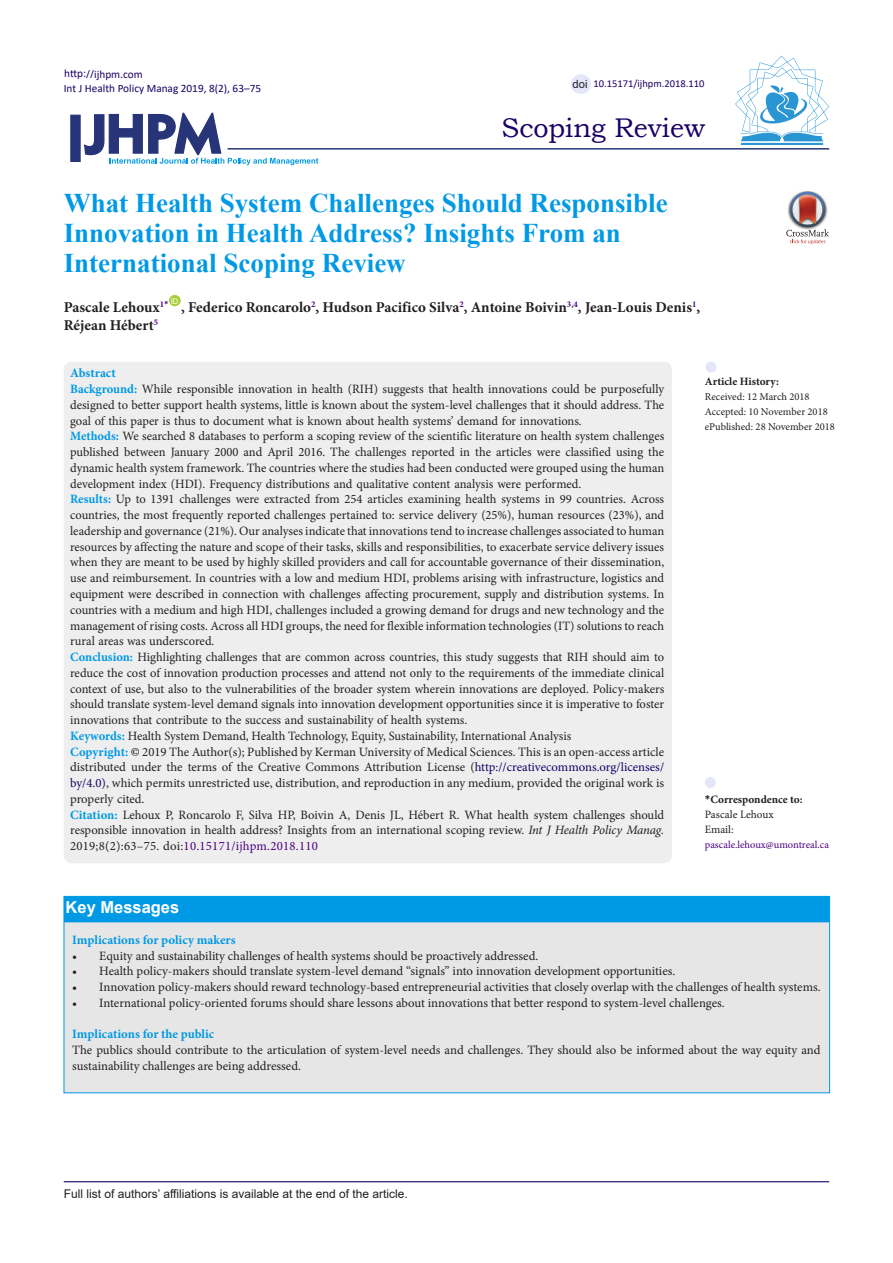
<style>
.page{position:relative;width:893px;height:1263px;background:#fff}
.page>*{position:absolute;margin:0;border:0;box-sizing:border-box;transform-origin:0 0}
.Default{font:700 27px/30px "Times New Roman";color:#0099e5}
.t1{font:27px "Bookman Old Style";color:#190066}
.t2{font:700 16.5px "Arial";color:#fff}
.Default-2{font:700 15px "Minion Pro";color:#231f20}
.Default-3{font:12.75px/15.8px "Minion Pro";color:#231f20;text-align:justify}
.Default-4{font:700 12.75px "Minion Pro";color:#0099e5}
.t3{font:12px "Arial";color:#231f20}
.t4{font:11.25px "Calibri";color:#190066}
.t5{font:700 11.25px "Minion Pro";color:#231f20}
.t6{font:11.25px "Minion Pro";color:#231f20}
.t7{font:11.25px "Arial";color:#231f20}
.t8{font:10.5px "Minion Pro";color:#231f20}
.t9{font:10.5px "Minion Pro";color:#4b0082}
.t10{font:10.5px "Calibri";color:#190066}
.t11{font:7.8px "Arial";color:#fff}
.s1{font-weight:700;color:#0099e5}
.s2{color:#000}
.s3{color:#190066}
.s4{font-style:italic}
.s5{color:#4b0082}
.s6{font-family:"Calibri"}
</style>
<div class="page">
<svg style="left:84px;top:112px;width:234px;height:53px"></svg>
<div style="left:70px;top:115px;width:11px;height:47px;background:#273578;border:1px solid #273578"></div>
<div style="left:169px;top:295px;width:12px;height:11px;background:#a6ce39;border-radius:50%"></div>
<hr style="left:227px;top:148px;width:602px;height:2px;background:#273578">
<div style="left:64px;top:362px;width:608px;height:501px;background:#eee;border-radius:8px"></div>
<div style="left:705px;top:777px;width:11px;height:11px;background:#e6e6fa;border-radius:50%"></div>
<div style="left:705px;top:362px;width:11px;height:11px;background:#e6e6fa;border-radius:50%"></div>
<hr style="left:64px;top:1181px;width:765px;height:1px;background:#190066">
<hr style="left:741px;top:143px;width:82px;height:2px;background:#2995d2">
<svg style="left:735px;top:56px;width:94px;height:85px"></svg>
<div style="left:571px;top:74px;width:20px;height:20px;background:#e6e6fa;border-radius:50%"></div>
<img style="left:801px;top:191px;width:13px;height:1px">
<svg style="left:786px;top:192px;width:43px;height:52px"></svg>
<div style="left:64px;top:896px;width:766px;height:197px;background:#e6e6e6"></div>
<div style="left:64px;top:896px;width:766px;height:26px;background:#0099e5"></div>
<p class="t4" style="left:64px;top:66px;width:80px">http://ijhpm.com</p>
<p class="t4" style="left:64px;top:81px;width:199px">Int J Health Policy Manag 2019, 8(2), 63–75</p>
<p class="t7" style="left:573px;top:76px;width:17px">doi</p>
<p class="t10" style="left:593px;top:76px;width:112px">10.15171/ijhpm.2018.110</p>
<p class="t1" style="left:502px;top:110px;width:205px">Scoping Review</p>
<p class="Default" style="left:64px;top:188px;width:605px">What Health System Challenges Should Responsible<br>Innovation in Health Address? Insights From an<br>International Scoping Review</p>
<p class="Default-2" style="left:64px;top:296px;width:106px">Pascale Lehoux<sup>1</sup><sup>*</sup></p>
<p class="t11" style="left:171px;top:296px;width:9px">ID</p>
<p class="Default-2" style="left:181px;top:296px;width:521px">, Federico Roncarolo<sup>2</sup>, Hudson Pacifico Silva<sup>2</sup>, Antoine Boivin<sup>3</sup><sup>,</sup><sup>4</sup>, Jean-Louis Denis<sup>1</sup>,</p>
<p class="Default-2" style="left:64px;top:314px;width:96px">Réjean Hébert<sup>5</sup></p>
<p class="Default-4" style="left:70px;top:364px;width:47px">Abstract</p>
<p class="Default-3" style="left:70px;top:381px;width:596px"><span class="s1">Background:</span> While responsible innovation in health (RIH) suggests that health innovations could be purposefully designed to better support health systems, little is known about the system-level challenges that it should address. The goal of this paper is thus to document what is known about health systems’ demand for innovations.</p>
<p class="Default-3" style="left:70px;top:429px;width:596px"><span class="s1">Methods:</span> We searched 8 databases to perform a scoping review of the scientific literature on health system challenges published between January 2000 and April 2016. The challenges reported in the articles were classified using the dynamic health system framework. The countries where the studies had been conducted were grouped using the human development index (HDI). Frequency distributions and qualitative content analysis were performed.</p>
<p class="Default-3" style="left:70px;top:492px;width:596px"><span class="s1">Results:</span> Up to 1391 challenges were extracted from 254 articles examining health systems in 99 countries. Across countries, the most frequently reported challenges pertained to: service delivery (25%), human resources (23%), and leadership and governance (21%). Our analyses indicate that innovations tend to increase challenges associated to human resources by affecting the nature and scope of their tasks, skills and responsibilities, to exacerbate service delivery issues when they are meant to be used by highly skilled providers and call for accountable governance of their dissemination, use and reimbursement. In countries with a low and medium HDI, problems arising with infrastructure, logistics and equipment were described in connection with challenges affecting procurement, supply and distribution systems. In countries with a medium and high HDI, challenges included a growing demand for drugs and new technology and the management of rising costs. Across all HDI groups, the need for flexible information technologies (IT) solutions to reach rural areas was underscored.</p>
<p class="Default-3" style="left:70px;top:649px;width:596px"><span class="s1">Conclusion:</span> Highlighting challenges that are common across countries, this study suggests that RIH should aim to reduce the cost of innovation production processes and attend not only to the requirements of the immediate clinical context of use, but also to the vulnerabilities of the broader system wherein innovations are deployed. Policy-makers should translate system-level demand signals into innovation development opportunities since it is imperative to foster innovations that contribute to the success and sustainability of health systems.</p>
<p class="Default-3" style="left:70px;top:728px;width:503px"><span class="s1">Keywords:</span> Health System Demand, Health Technology, Equity, Sustainability, International Analysis</p>
<p class="Default-3" style="left:70px;top:744px;width:596px"><span class="s1">Copyright:</span> <span class="s2">©</span> 2019 The Author(s); Published by Kerman University of Medical Sciences. This is an open-access article distributed under the terms of the Creative Commons Attribution License (<span class="s3">http://creativecommons.org/licenses/ by/4.0)</span>, which permits unrestricted use, distribution, and reproduction in any medium, provided the original work is properly cited.</p>
<p class="Default-3" style="left:70px;top:807px;width:596px"><span class="s1">Citation:</span> Lehoux P, Roncarolo F, Silva HP, Boivin A, Denis JL, Hébert R. What health system challenges should responsible innovation in health address? Insights from an international scoping review. <span class="s4">Int J Health Policy Manag.<br></span>2019;8(2):63–75. doi:<span class="s5">10.15171/ijhpm.2018.110</span></p>
<p class="t2" style="left:66px;top:896px;width:115px">Key Messages</p>
<p class="t5" style="left:705px;top:373px;width:76px">Article History:</p>
<p class="t8" style="left:705px;top:389px;width:106px">Received: 12 March 2018</p>
<p class="t8" style="left:705px;top:404px;width:124px">Accepted: 10 November 2018</p>
<p class="t8" style="left:705px;top:419px;width:132px">ePublished: 28 November 2018</p>
<p class="t5" style="left:705px;top:791px;width:99px"><span class="s6">*</span>Correspondence to:</p>
<p class="t6" style="left:705px;top:807px;width:70px">Pascale Lehoux</p>
<p class="t6" style="left:705px;top:822px;width:30px">Email:</p>
<p class="t9" style="left:705px;top:838px;width:126px">pascale.lehoux@umontreal.ca</p>
<p class="Default-4" style="left:72px;top:931px;width:165px">Implications for policy makers</p>
<p class="Default-3" style="left:72px;top:948px;width:467px">• Equity and sustainability challenges of health systems should be proactively addressed.</p>
<p class="Default-3" style="left:72px;top:963px;width:605px">• Health policy-makers should translate system-level demand “signals” into innovation development opportunities.</p>
<p class="Default-3" style="left:72px;top:979px;width:750px">• Innovation policy-makers should reward technology-based entrepreneurial activities that closely overlap with the challenges of health systems.</p>
<p class="Default-3" style="left:72px;top:995px;width:654px">• International policy-oriented forums should share lessons about innovations that better respond to system-level challenges.</p>
<p class="Default-4" style="left:72px;top:1025px;width:144px">Implications for the public</p>
<p class="Default-3" style="left:72px;top:1042px;width:750px">The publics should contribute to the articulation of system-level needs and challenges. They should also be informed about the way equity and sustainability challenges are being addressed.</p>
<p class="t3" style="left:64px;top:1185px;width:346px">Full list of authors’ affiliations is available at the end of the article.</p>
</div>
